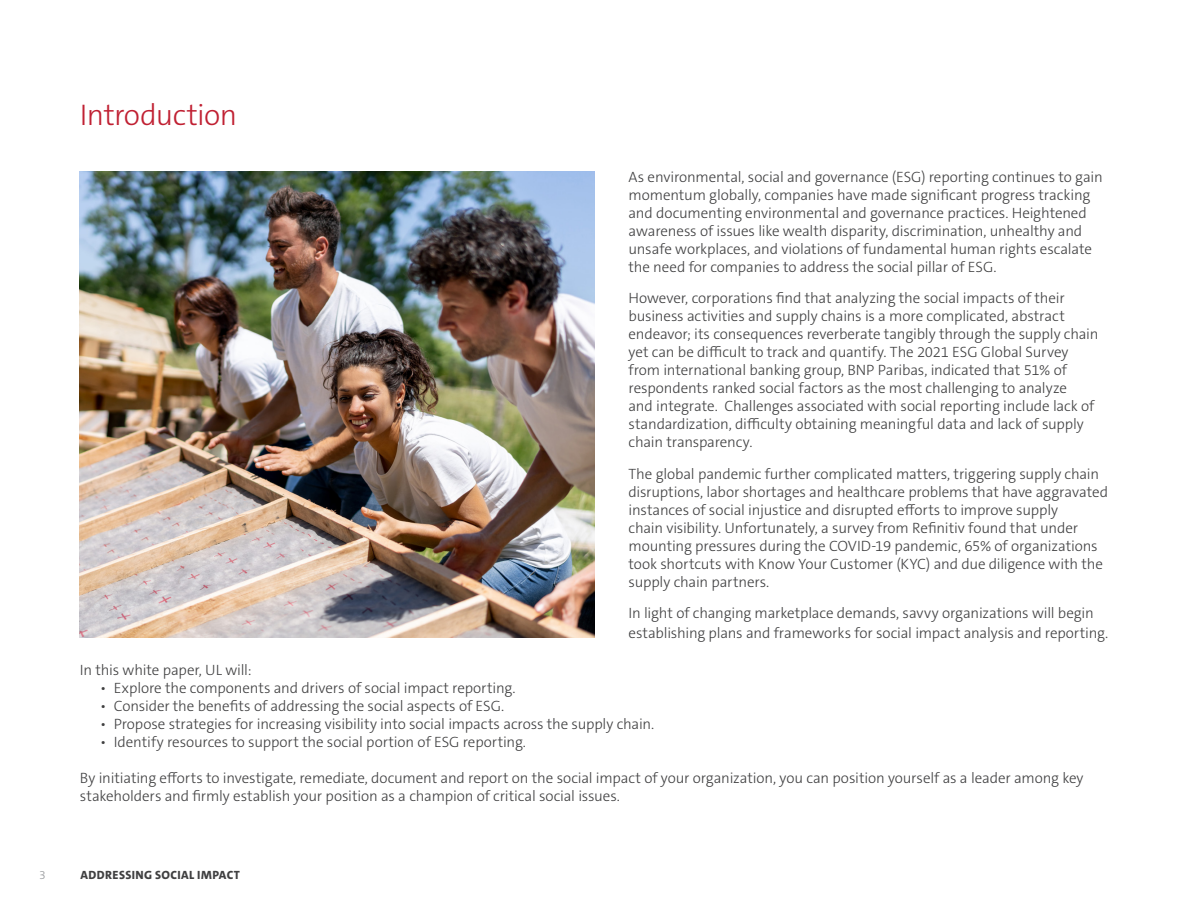
<style>
.page{position:relative;width:1188px;height:918px;background:#fff}
.page>*{position:absolute;margin:0;border:0;box-sizing:border-box;transform-origin:0 0}
.t1{font:300 30px "The Sans C5";letter-spacing:-.02em;color:#c02032}
.t2{font:300 15px/18px "The Sans C5";letter-spacing:-.01em;color:#404041}
.t3{font:800 12px "The Sans C5";letter-spacing:.035em;color:#404041}
.t4{font:300 12px "The Sans C5";color:#939598}
</style>
<div class="page">
<img style="left:80px;top:171px;width:515px;height:467px">
<h1 class="t1" style="left:80px;top:95px;width:159px">Introduction</h1>
<p class="t2" style="left:629px;top:168px;width:476px">As environmental, social and governance (ESG) reporting continues to gain momentum globally, companies have made significant progress tracking and documenting environmental and governance practices. Heightened awareness of issues like wealth disparity, discrimination, unhealthy and unsafe workplaces, and violations of fundamental human rights escalate the need for companies to address the social pillar of ESG.</p>
<p class="t2" style="left:629px;top:289px;width:471px">However, corporations find that analyzing the social impacts of their business activities and supply chains is a more complicated, abstract endeavor; its consequences reverberate tangibly through the supply chain yet can be difficult to track and quantify. The 2021 ESG Global Survey from international banking group, BNP Paribas, indicated that 51% of respondents ranked social factors as the most challenging to analyze<br>and integrate. Challenges associated with social reporting include lack of standardization, difficulty obtaining meaningful data and lack of supply chain transparency.</p>
<p class="t2" style="left:629px;top:465px;width:481px">The global pandemic further complicated matters, triggering supply chain disruptions, labor shortages and healthcare problems that have aggravated instances of social injustice and disrupted efforts to improve supply<br>chain visibility. Unfortunately, a survey from Refinitiv found that under mounting pressures during the COVID-19 pandemic, 65% of organizations took shortcuts with Know Your Customer (KYC) and due diligence with the supply chain partners.</p>
<p class="t2" style="left:629px;top:604px;width:481px;line-height:19.5px">In light of changing marketplace demands, savvy organizations will begin establishing plans and frameworks for social impact analysis and reporting.</p>
<p class="t2" style="left:80px;top:661px;width:173px">In this white paper, UL will:</p>
<p class="t2" style="left:100px;top:679px;width:417px">• Explore the components and drivers of social impact reporting.</p>
<p class="t2" style="left:100px;top:697px;width:406px">• Consider the benefits of addressing the social aspects of ESG.</p>
<p class="t2" style="left:100px;top:715px;width:556px">• Propose strategies for increasing visibility into social impacts across the supply chain.</p>
<p class="t2" style="left:100px;top:733px;width:427px">• Identify resources to support the social portion of ESG reporting.</p>
<p class="t2" style="left:80px;top:769px;width:1005px">By initiating efforts to investigate, remediate, document and report on the social impact of your organization, you can position yourself as a leader among key stakeholders and firmly establish your position as a champion of critical social issues.</p>
<p class="t4" style="left:39px;top:867px;width:8px">3</p>
<p class="t3" style="left:81px;top:867px;width:161px">ADDRESSING SOCIAL IMPACT</p>
</div>
